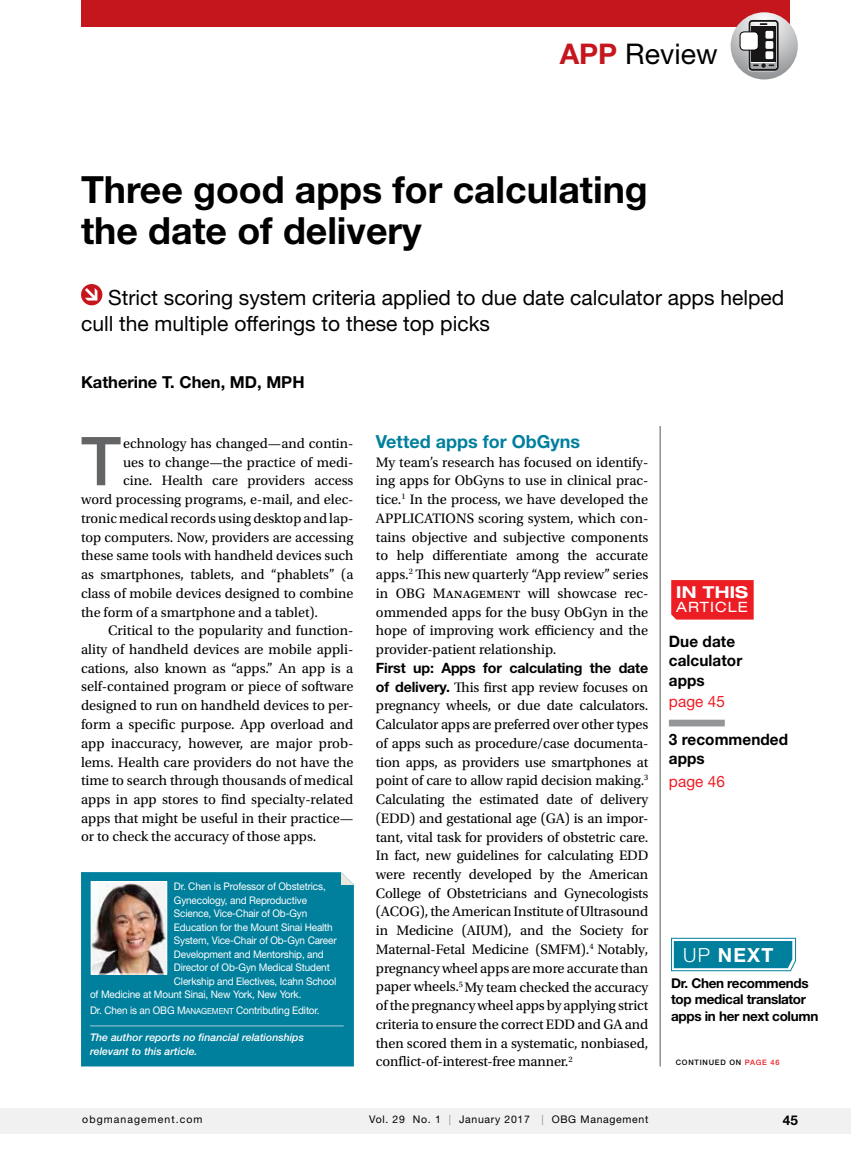
<style>
.page{position:relative;width:851px;height:1161px;background:#fff}
.page>*{position:absolute;margin:0;border:0;box-sizing:border-box;transform-origin:0 0}
.t1{font:500 67.5px "Helvetica Neue LT Std";color:#636466}
.t2{font:700 37.5px/40.5px "Helvetica Neue LT Std";color:#000}
.t3{font:28.5px "Helvetica Neue LT Std";color:#000}
.t4{font:21px/25.5px "Helvetica Neue LT Std";color:#000}
.t5{font:700 19.5px "Helvetica Neue LT Std";color:#fff}
.t6{font:700 18px "Helvetica Neue LT Std";color:#00809d}
.t7{font:700 16.5px "Helvetica Neue LT Std";color:#000}
.t8{font:700 expanded 16.5px "Helvetica Neue LT Std";letter-spacing:.015em;color:#fff}
.t9{font:700 15.75px/19.5px "Helvetica Neue LT Std";letter-spacing:.005em;color:#000}
.t10{font:15.75px "Helvetica Neue LT Std";letter-spacing:.005em;color:#ed1d24}
.t11{font:14.4px/18.8px "Utopia Std";color:#000;text-align:justify}
.t12{font:14.25px "Utopia Std";color:#000}
.t13{font:700 14.25px "Helvetica Neue LT Std";letter-spacing:-.01em;color:#000}
.t14{font:expanded 14.25px "Helvetica Neue LT Std";letter-spacing:.07em;color:#fff}
.t15{font:700 13.5px/16.5px "Helvetica Neue LT Std";letter-spacing:-.025em;color:#000}
.t16{font:10.5px "Helvetica Neue LT Std";letter-spacing:-.015em;color:#fff;scale:.95 1}
.t17{font:italic 500 10.5px/13.5px "Helvetica Neue LT Std";color:#fff}
.t18{font:10.5px "Helvetica Neue LT Std";letter-spacing:.065em;color:#000}
.t19{font:10.5px "Helvetica Neue LT Std";letter-spacing:.1em;color:#000}
.t20{font:500 7.5px "Helvetica Neue LT Std";letter-spacing:.1em;color:#000}
.s1{font-weight:700;color:#c4161c}
.s2{font-family:"Helvetica Neue LT Std Roman SC800"}
.s3{font-family:"Helvetica Neue LT Std Roman SC800";font-size:8.4px}
.s4{font-family:"Helvetica Neue LT Std";font-weight:700;font-size:14.25px}
.s5{font-weight:300}
.s6{color:#ed1d24}
.s7{color:#939598}
</style>
<div class="page">
<div style="left:81px;top:872px;width:273px;height:194px;background:#00809d"></div>
<hr style="left:90px;top:1026px;width:254px;height:1px;background:#accad7">
<img style="left:93px;top:883px;width:72px;height:89px">
<div style="left:91px;top:881px;width:76px;height:93px;border:1px solid #fff"></div>
<svg style="left:341px;top:872px;width:13px;height:13px"></svg>
<svg style="left:81px;top:284px;width:21px;height:21px"></svg>
<div style="left:669px;top:720px;width:55px;height:6px;background:#939598"></div>
<div style="left:671px;top:580px;width:82px;height:40px;background:#ed1d24"></div>
<div style="left:0;top:1108px;width:850px;height:26px;background:#f1f1f2"></div>
<div style="left:81px;top:0;width:708px;height:27px;background:#c4161c"></div>
<svg style="left:730px;top:12px;width:67px;height:67px;background:#bcbbbd"></svg>
<hr style="left:659px;top:426px;width:1px;height:640px;background:#58595b">
<svg style="left:747px;top:20px;width:31px;height:51px"></svg>
<div style="left:740px;top:32px;width:18px;height:18px;background:#fff;border-radius:4px"></div>
<div style="left:739px;top:31px;width:19px;height:20px;border:1px solid #000;border-radius:4px"></div>
<div style="left:765px;top:31px;width:8px;height:8px;background:#fff;border-radius:2px"></div>
<div style="left:765px;top:41px;width:8px;height:8px;background:#fff;border-radius:2px"></div>
<div style="left:765px;top:51px;width:8px;height:8px;background:#fff;border-radius:2px"></div>
<svg style="left:671px;top:938px;width:125px;height:33px;background:#2994ac"></svg>
<h3 class="t3" style="left:559px;top:37px;width:159px"><span class="s1">APP</span> Review</h3>
<h2 class="t2" style="left:81px;top:169px;width:568px">Three good apps for calculating the date of delivery</h2>
<h3 class="t4" style="left:81px;top:285px;width:704px;text-indent:27px">Strict scoring system criteria applied to due date calculator apps helped cull the multiple offerings to these top picks</h3>
<p class="t7" style="left:81px;top:372px;width:225px">Katherine T. Chen, MD, MPH</p>
<h1 class="t1" style="left:81px;top:421px;width:42px">T</h1>
<p class="t12" style="left:123px;top:435px;width:232px">echnology has changed—and contin-</p>
<p class="t12" style="left:123px;top:454px;width:232px">ues to change—the practice of medi-</p>
<p class="t12" style="left:123px;top:473px;width:232px">cine. Health care providers access</p>
<p class="t12" style="left:81px;top:492px;width:274px">word processing programs, e-mail, and elec-</p>
<p class="t12" style="left:81px;top:510px;width:274px">tronic medical records using desktop and lap-</p>
<p class="t12" style="left:81px;top:529px;width:274px">top computers. Now, providers are accessing</p>
<p class="t12" style="left:81px;top:548px;width:274px">these same tools with handheld devices such</p>
<p class="t12" style="left:81px;top:567px;width:274px">as smartphones, tablets, and “phablets” (a</p>
<p class="t12" style="left:81px;top:585px;width:274px">class of mobile devices designed to combine</p>
<p class="t12" style="left:81px;top:604px;width:238px">the form of a smartphone and a tablet).</p>
<p class="t11" style="left:81px;top:621px;width:274px;text-indent:27px">Critical to the popularity and function&shy;ality of handheld devices are mobile appli&shy;cations, also known as “apps.” An app is a self-contained program or piece of software designed to run on handheld devices to per&shy;form a specific purpose. App overload and app inaccuracy, however, are major prob&shy;lems. Health care providers do not have the time to search through thousands of medical apps in app stores to find specialty-related apps that might be useful in their practice— or to check the accuracy of those apps.</p>
<p class="t16" style="left:174px;top:880px;width:161px">Dr. Chen is Professor of Obstetrics,</p>
<p class="t16" style="left:174px;top:894px;width:142px">Gynecology, and Reproductive</p>
<p class="t16" style="left:174px;top:907px;width:142px">Science, Vice-Chair of Ob-Gyn</p>
<p class="t16" style="left:174px;top:921px;width:169px">Education for the Mount Sinai Health</p>
<p class="t16" style="left:174px;top:934px;width:173px">System, Vice-Chair of Ob-Gyn Career</p>
<p class="t16" style="left:174px;top:948px;width:159px">Development and Mentorship, and</p>
<p class="t16" style="left:174px;top:961px;width:166px">Director of Ob-Gyn Medical Student</p>
<p class="t16" style="left:174px;top:975px;width:172px">Clerkship and Electives, Icahn School</p>
<p class="t16" style="left:90px;top:988px;width:224px">of Medicine at Mount Sinai, New York, New York.</p>
<p class="t16" style="left:90px;top:1004px;width:243px">Dr. Chen is an OBG <span class="s2">M</span><span class="s3">ANAGEM ENT</span> Contributing Editor.</p>
<p class="t17" style="left:90px;top:1031px;width:215px">The author reports no financial relationships relevant to this article.</p>
<p class="t6" style="left:376px;top:430px;width:206px">Vetted apps for ObGyns</p>
<p class="t11" style="left:376px;top:453px;width:274px">My team’s research has focused on identify&shy;ing apps for ObGyns to use in clinical prac&shy;tice.<sup>1</sup> In the process, we have developed the APPLICATIONS scoring system, which con&shy;tains objective and subjective components to help differentiate among the accurate apps.<sup>2</sup> This new quarterly “App review” series in OBG Management will showcase rec&shy;ommended apps for the busy ObGyn in the hope of improving work efficiency and the provider-patient relationship.</p>
<p class="t13" style="left:376px;top:659px;width:274px">First up: Apps for calculating the date</p>
<p class="t11" style="left:376px;top:678px;width:274px"><span class="s4">of delivery.</span> This first app review focuses on pregnancy wheels, or due date calculators.<br>Calculator apps are preferred over other types of apps such as procedure/case documenta&shy;tion apps, as providers use smartphones at point of care to allow rapid decision making.<sup>3<br></sup>Calculating the estimated date of delivery (EDD) and gestational age (GA) is an impor&shy;tant, vital task for providers of obstetric care.<br>In fact, new guidelines for calculating EDD were recently developed by the American College of Obstetricians and Gynecologists (ACOG), the American Institute of Ultrasound in Medicine (AIUM), and the Society for Maternal-Fetal Medicine (SMFM).<sup>4</sup> Notably, pregnancy wheel apps are more accurate than paper wheels.<sup>5</sup> My team checked the accuracy of the pregnancy wheel apps by applying strict criteria to ensure the correct EDD and GA and then scored them in a systematic, nonbiased, conflict-of-interest-free manner.<sup>2</sup></p>
<p class="t8" style="left:676px;top:582px;width:73px">IN THIS</p>
<p class="t14" style="left:676px;top:598px;width:73px">ARTICLE</p>
<p class="t9" style="left:669px;top:631px;width:75px">Due date calculator apps</p>
<p class="t10" style="left:669px;top:692px;width:57px">page 45</p>
<p class="t9" style="left:669px;top:729px;width:121px">3 recommended apps</p>
<p class="t10" style="left:669px;top:772px;width:57px">page 46</p>
<h3 class="t5" style="left:683px;top:943px;width:92px"><span class="s5">UP</span> NEXT</h3>
<p class="t15" style="left:671px;top:974px;width:149px">Dr. Chen recommends top medical translator apps in her next column</p>
<p class="t20" style="left:675px;top:1058px;width:105px">CONTINUED ON <span class="s6">PAGE 46</span></p>
<p class="t19" style="left:82px;top:1114px;width:122px">obgmanagement.com</p>
<p class="t18" style="left:369px;top:1114px;width:281px">Vol. 29 No. 1 <span class="s7">|</span> January 2017 <span class="s7">|</span> OBG Management</p>
<p class="t15" style="left:782px;top:1111px;width:17px">45</p>
</div>
